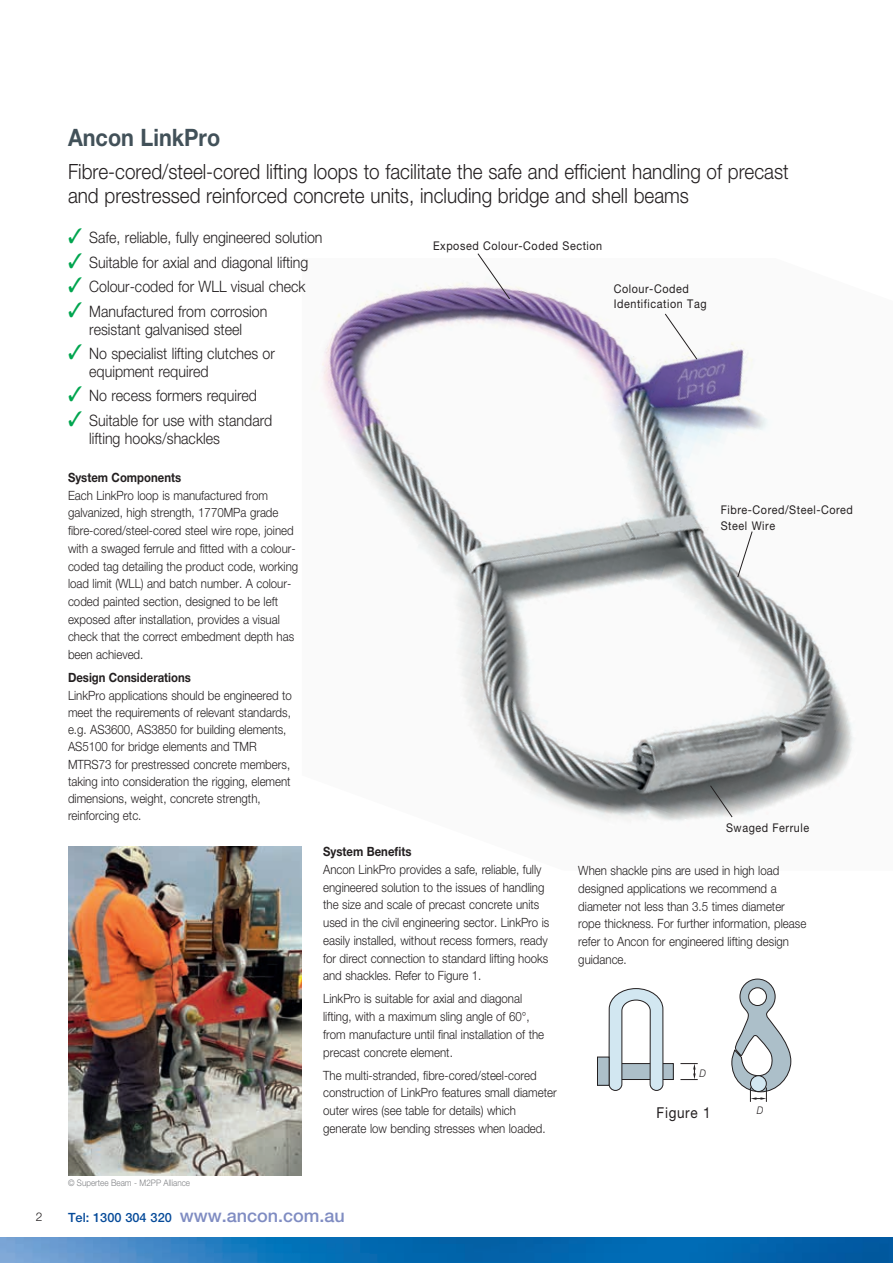
<style>
.page{position:relative;width:893px;height:1263px;background:#fff}
.page>*{position:absolute;margin:0;border:0;box-sizing:border-box;transform-origin:0 0}
.t1{font:700 24px "Helvetica Neue";color:#425159;scale:.9 1}
.t2{font:300 21px/24px "Helvetica Neue";color:#231f20;scale:.9 1}
.t3{font:500 18px "Helvetica Neue";color:#7f8cc2}
.t4{font:300 15.75px/18px "Helvetica Neue";color:#231f20;scale:.9 1}
.t5{font:15px "Helvetica Neue";letter-spacing:.05em;color:#231f20;scale:.9 1}
.t6{font:300 12.75px/17.7px "Helvetica Neue";color:#231f20;scale:.9 1}
.t7{font:700 12.75px "Helvetica Neue";color:#231f20;scale:.89 1}
.t8{font:12px/15.8px "Helvetica Neue";letter-spacing:.05em;color:#231f20;scale:.9 1}
.t9{font:300 12px "Helvetica Neue";color:#231f20}
.t10{font:italic 300 10.5px "Helvetica Neue";color:#231f20;scale:.9 1}
.t11{font:300 9px "Helvetica Neue";color:#808285;scale:.9 1}
.s1{color:#00a54f}
.s2{font-size:12.75px;color:#054a99}
</style>
<div class="page">
<img style="left:322px;top:282px;width:532px;height:540px">
<img style="left:0;top:1237px;width:893px;height:26px">
<svg style="left:477px;top:253px;width:33px;height:47px"></svg>
<svg style="left:665px;top:313px;width:32px;height:47px"></svg>
<svg style="left:737px;top:531px;width:16px;height:47px"></svg>
<svg style="left:710px;top:785px;width:23px;height:33px"></svg>
<svg style="left:731px;top:978px;width:60px;height:124px"></svg>
<div style="left:612px;top:1063px;width:61px;height:16px;background:#acbfc9"></div>
<div style="left:611px;top:1063px;width:63px;height:17px;border:1px solid #231f20"></div>
<svg style="left:608px;top:988px;width:56px;height:103px"></svg>
<div style="left:597px;top:1057px;width:12px;height:28px;background:#acbfc9"></div>
<div style="left:597px;top:1057px;width:12px;height:28px;border:1px solid #231f20"></div>
<svg style="left:680px;top:1063px;width:18px;height:17px"></svg>
<img style="left:68px;top:846px;width:234px;height:330px">
<h1 class="t1" style="left:68px;top:123px;width:171px">Ancon LinkPro</h1>
<h2 class="t2" style="left:68px;top:159px;width:802px">Fibre-cored/steel-cored lifting loops to facilitate the safe and efficient handling of precast and prestressed reinforced concrete units, including bridge and shell beams</h2>
<p class="t4" style="left:68px;top:228px;width:284px"><span class="s1">✓</span> Safe, reliable, fully engineered solution</p>
<p class="t4" style="left:68px;top:253px;width:269px"><span class="s1">✓</span> Suitable for axial and diagonal lifting</p>
<p class="t4" style="left:68px;top:277px;width:266px"><span class="s1">✓</span> Colour-coded for WLL visual check</p>
<p class="t4" style="left:68px;top:302px;width:223px;text-align:center"><span class="s1">✓</span> Manufactured from corrosion resistant galvanised steel</p>
<p class="t4" style="left:89px;top:344px;width:208px;text-indent:-21px"><span class="s1">✓</span> No specialist lifting clutches or equipment required</p>
<p class="t4" style="left:68px;top:386px;width:211px"><span class="s1">✓</span> No recess formers required</p>
<p class="t4" style="left:89px;top:411px;width:205px;text-indent:-21px"><span class="s1">✓</span> Suitable for use with standard lifting hooks/shackles</p>
<p class="t8" style="left:433px;top:238px;width:189px">Exposed Colour-Coded Section</p>
<p class="t8" style="left:614px;top:280px;width:104px">Colour-Coded<br>Identification Tag</p>
<p class="t7" style="left:68px;top:470px;width:129px">System Components</p>
<p class="t6" style="left:68px;top:486px;width:257px">Each LinkPro loop is manufactured from galvanized, high strength, 1770MPa grade fibre-cored/steel-cored steel wire rope, joined with a swaged ferrule and fitted with a colour&shy;coded tag detailing the product code, working load limit (WLL) and batch number. A colour&shy;coded painted section, designed to be left exposed after installation, provides a visual check that the correct embedment depth has been achieved.</p>
<p class="t7" style="left:68px;top:670px;width:140px">Design Considerations</p>
<p class="t6" style="left:68px;top:686px;width:250px;line-height:17.2px">LinkPro applications should be engineered to meet the requirements of relevant standards, e.g. AS3600, AS3850 for building elements, AS5100 for bridge elements and TMR MTRS73 for prestressed concrete members, taking into consideration the rigging, element dimensions, weight, concrete strength, reinforcing etc.</p>
<p class="t11" style="left:68px;top:1177px;width:137px">© Supertee Beam - M2PP Alliance</p>
<p class="t7" style="left:323px;top:844px;width:101px">System Benefits</p>
<p class="t6" style="left:323px;top:860px;width:253px">Ancon LinkPro provides a safe, reliable, fully engineered solution to the issues of handling the size and scale of precast concrete units used in the civil engineering sector. LinkPro is easily installed, without recess formers, ready for direct connection to standard lifting hooks and shackles. Refer to Figure 1.</p>
<p class="t6" style="left:323px;top:990px;width:247px">LinkPro is suitable for axial and diagonal lifting, with a maximum sling angle of 60°, from manufacture until final installation of the precast concrete element.</p>
<p class="t6" style="left:323px;top:1066px;width:261px">The multi-stranded, fibre-cored/steel-cored construction of LinkPro features small diameter outer wires (see table for details) which generate low bending stresses when loaded.</p>
<p class="t9" style="left:36px;top:1210px;width:8px">2</p>
<h3 class="t3" style="left:68px;top:1204px;width:278px"><span class="s2">Tel: 1300 304 320</span> www.ancon.com.au</h3>
<p class="t8" style="left:721px;top:502px;width:148px">Fibre-Cored/Steel-Cored<br>Steel Wire</p>
<p class="t8" style="left:726px;top:820px;width:94px">Swaged Ferrule</p>
<p class="t6" style="left:578px;top:861px;width:255px">When shackle pins are used in high load designed applications we recommend a diameter not less than 3.5 times diameter rope thickness. For further information, please refer to Ancon for engineered lifting design guidance.</p>
<p class="t10" style="left:699px;top:1067px;width:9px">D</p>
<p class="t5" style="left:657px;top:1103px;width:62px">Figure 1</p>
<p class="t10" style="left:757px;top:1104px;width:9px">D</p>
</div>
